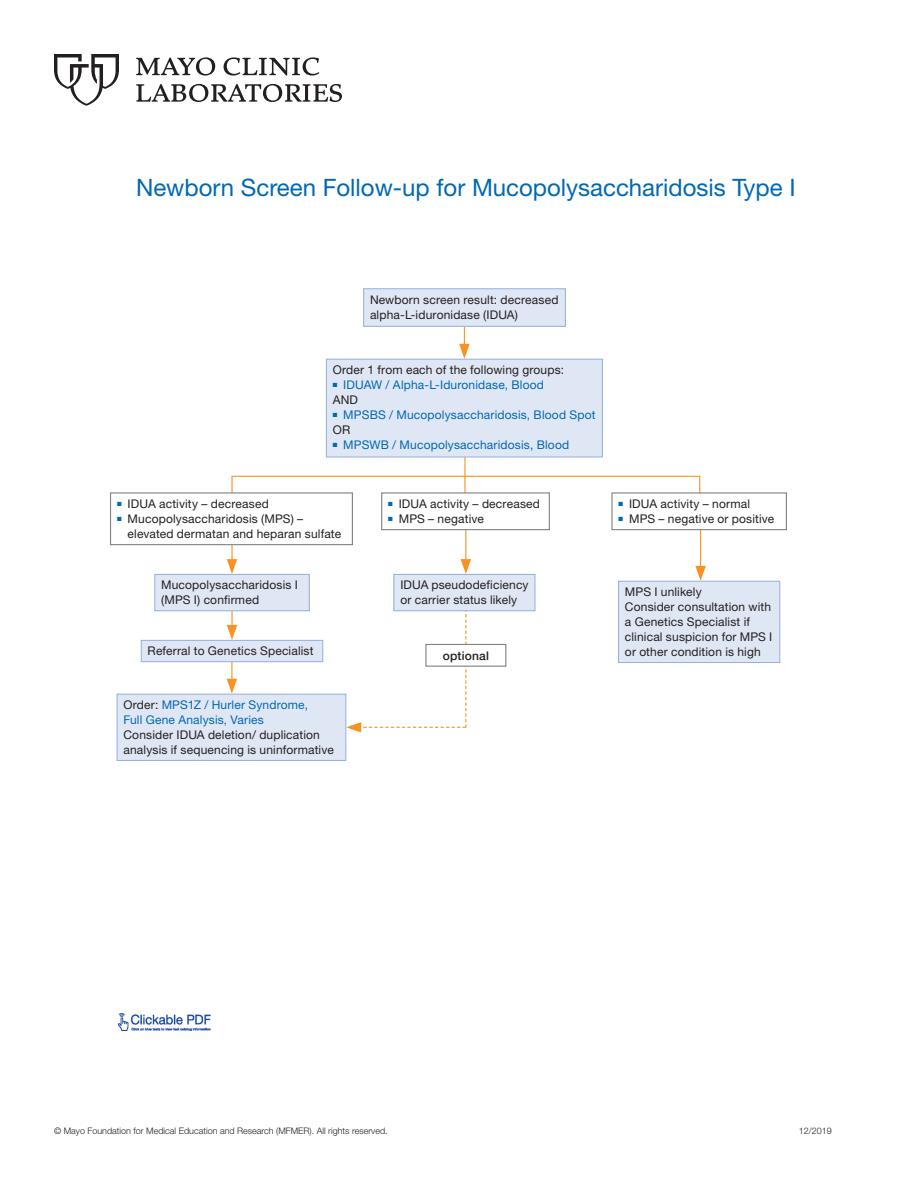
<style>
.page{position:relative;width:918px;height:1188px;background:#fff}
.page>*{position:absolute;margin:0;border:0;box-sizing:border-box;transform-origin:0 0}
.t1{font:24px "Helvetica Neue LT Std";color:#0168b3}
.t2{font:12px/15px "Helvetica Neue LT Std";letter-spacing:.015em;color:#231f20}
.t3{font:12px/15px "Helvetica Neue LT Std";letter-spacing:.015em;color:#0168b3}
.t4{font:500 12px "Helvetica Neue LT Std";letter-spacing:.015em;color:#231f20}
.t5{font:300 9px "Helvetica Neue LT Std";color:#231f20}
.s1{color:#231f20}
</style>
<div class="page">
<svg style="left:54px;top:54px;width:65px;height:52px"></svg>
<svg style="left:136px;top:84px;width:206px;height:18px"></svg>
<svg style="left:136px;top:57px;width:183px;height:19px"></svg>
<hr style="left:464px;top:439px;width:2px;height:63px;background:#f79324">
<hr style="left:231px;top:476px;width:469px;height:1px;background:#f79324">
<svg style="left:699px;top:476px;width:1px;height:16px"></svg>
<hr style="left:231px;top:476px;width:2px;height:29px;background:#f79324">
<hr style="left:231px;top:538px;width:2px;height:29px;background:#f79324">
<hr style="left:465px;top:519px;width:1px;height:48px;background:#f79324">
<hr style="left:700px;top:518px;width:1px;height:55px;background:#f79324">
<hr style="left:231px;top:604px;width:2px;height:28px;background:#f79324">
<hr style="left:464px;top:311px;width:1px;height:36px;background:#f79324">
<svg style="left:227px;top:559px;width:10px;height:15px"></svg>
<svg style="left:461px;top:559px;width:10px;height:15px"></svg>
<svg style="left:695px;top:566px;width:11px;height:15px"></svg>
<svg style="left:227px;top:625px;width:10px;height:15px"></svg>
<svg style="left:346px;top:597px;width:120px;height:136px"></svg>
<svg style="left:459px;top:344px;width:11px;height:15px"></svg>
<div style="left:364px;top:289px;width:201px;height:37px;background:#e0e7f4"></div>
<div style="left:363px;top:288px;width:203px;height:39px;border:1px solid #95b0da"></div>
<div style="left:326px;top:359px;width:276px;height:98px;background:#e0e7f4"></div>
<div style="left:326px;top:359px;width:277px;height:98px;border:1px solid #95b0da"></div>
<div style="left:111px;top:493px;width:241px;height:52px;background:#fff"></div>
<div style="left:110px;top:492px;width:243px;height:53px;border:1px solid #808285"></div>
<div style="left:155px;top:574px;width:154px;height:37px;background:#e0e7f4"></div>
<div style="left:154px;top:574px;width:156px;height:37px;border:1px solid #95b0da"></div>
<div style="left:394px;top:574px;width:141px;height:37px;background:#e0e7f4"></div>
<div style="left:394px;top:574px;width:141px;height:37px;border:1px solid #95b0da"></div>
<div style="left:619px;top:581px;width:161px;height:82px;background:#e0e7f4"></div>
<div style="left:618px;top:581px;width:162px;height:82px;border:1px solid #95b0da"></div>
<div style="left:382px;top:493px;width:167px;height:37px;background:#fff"></div>
<div style="left:381px;top:492px;width:169px;height:38px;border:1px solid #808285"></div>
<div style="left:611px;top:492px;width:176px;height:38px;border:1px solid #808285"></div>
<hr style="left:231px;top:651px;width:1px;height:31px;background:#f79324">
<svg style="left:227px;top:679px;width:10px;height:15px"></svg>
<div style="left:117px;top:694px;width:229px;height:66px;background:#e0e7f4"></div>
<div style="left:117px;top:694px;width:229px;height:67px;border:1px solid #95b0da"></div>
<div style="left:141px;top:640px;width:182px;height:22px;background:#e0e7f4"></div>
<div style="left:141px;top:640px;width:182px;height:22px;border:1px solid #95b0da"></div>
<div style="left:426px;top:644px;width:80px;height:22px;background:#fff"></div>
<div style="left:425px;top:644px;width:81px;height:23px;border:1px solid #808285"></div>
<img style="left:119px;top:1013px;width:91px;height:18px">
<h1 class="t1" style="left:136px;top:174px;width:661px">Newborn Screen Follow-up for Mucopolysaccharidosis Type I</h1>
<p class="t2" style="left:370px;top:292px;width:190px">Newborn screen result: decreased alpha-L-iduronidase (IDUA)</p>
<p class="t2" style="left:333px;top:362px;width:233px">Order 1 from each of the following groups:</p>
<p class="t3" style="left:333px;top:377px;width:213px">■ IDUAW / Alpha-L-Iduronidase, Blood<br><span class="s1">AND</span></p>
<p class="t3" style="left:333px;top:407px;width:264px">■ MPSBS / Mucopolysaccharidosis, Blood Spot<br><span class="s1">OR</span></p>
<p class="t3" style="left:333px;top:437px;width:238px">■ MPSWB / Mucopolysaccharidosis, Blood</p>
<p class="t2" style="left:117px;top:496px;width:153px"><sup>■</sup> IDUA activity – decreased</p>
<p class="t2" style="left:128px;top:511px;width:215px;text-indent:-10px"><sup>■</sup> Mucopolysaccharidosis (MPS) – elevated dermatan and heparan sulfate</p>
<p class="t2" style="left:388px;top:496px;width:153px"><sup>■</sup> IDUA activity – decreased</p>
<p class="t2" style="left:388px;top:511px;width:97px"><sup>■</sup> MPS – negative</p>
<p class="t2" style="left:619px;top:496px;width:133px"><sup>■</sup> IDUA activity – normal</p>
<p class="t2" style="left:619px;top:511px;width:157px"><sup>■</sup> MPS – negative or positive</p>
<p class="t2" style="left:161px;top:577px;width:138px">Mucopolysaccharidosis I (MPS I) confirmed</p>
<p class="t2" style="left:400px;top:577px;width:130px">IDUA pseudodeficiency or carrier status likely</p>
<p class="t2" style="left:625px;top:584px;width:149px">MPS I unlikely<br>Consider consultation with a Genetics Specialist if clinical suspicion for MPS I or other condition is high</p>
<p class="t2" style="left:148px;top:643px;width:167px">Referral to Genetics Specialist</p>
<p class="t4" style="left:443px;top:648px;width:48px">optional</p>
<p class="t3" style="left:123px;top:697px;width:186px"><span class="s1">Order:</span> MPS1Z / Hurler Syndrome,<br>Full Gene Analysis, Varies</p>
<p class="t2" style="left:123px;top:727px;width:212px">Consider IDUA deletion/ duplication analysis if sequencing is uninformative</p>
<p class="t5" style="left:54px;top:1125px;width:335px">© Mayo Foundation for Medical Education and Research (MFMER). All rights reserved.</p>
<p class="t5" style="left:799px;top:1125px;width:35px">12/2019</p>
</div>
